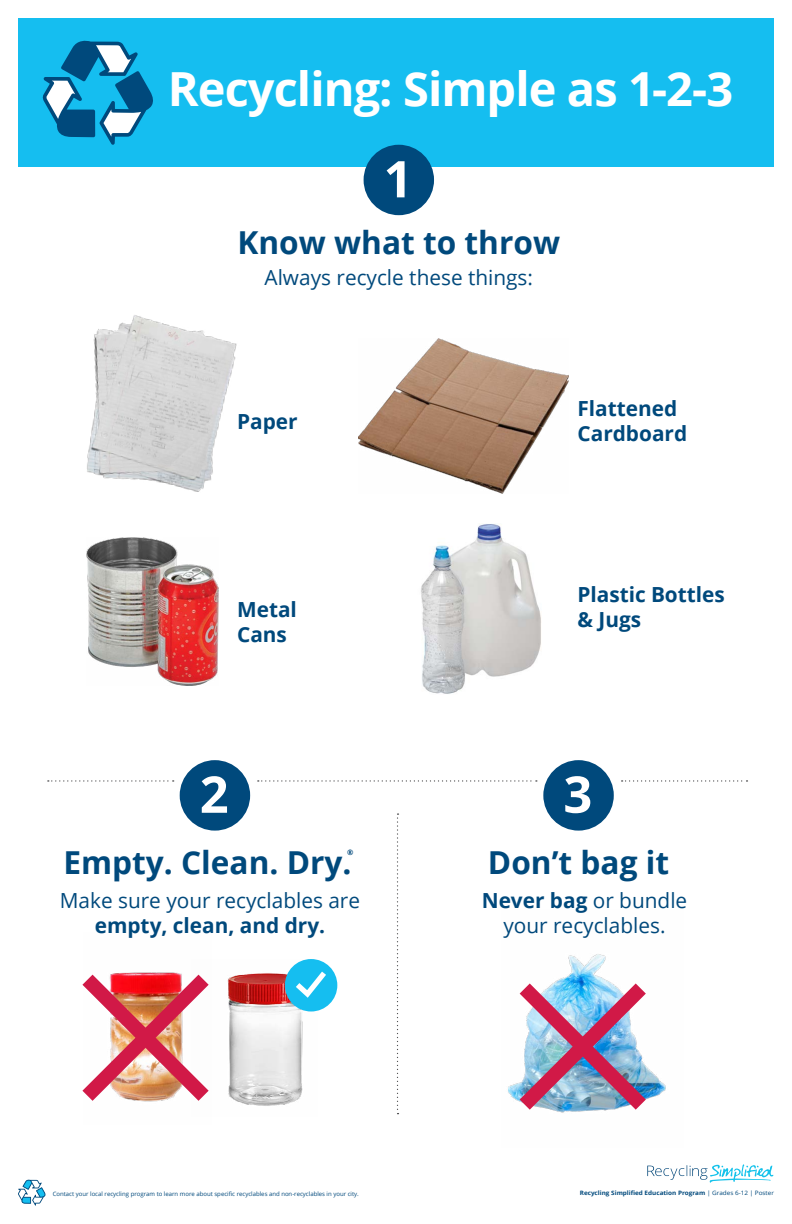
<style>
.page{position:relative;width:792px;height:1224px;background:#fff}
.page>*{position:absolute;margin:0;border:0;box-sizing:border-box;transform-origin:0 0}
.t1{font:700 50.6px "Open Sans";color:#fff}
.t2{font:700 47px "Open Sans";letter-spacing:-.02em;color:#fff}
.t3{font:700 31.6px "Open Sans";color:#00497c}
.t4{font:20.8px/25px "Open Sans";color:#00497c;text-align:center}
.t5{font:700 20.8px/25px "Open Sans";color:#00497c}
.t6{font:700 7.6px "Open Sans";color:#00497c}
.t7{font:6px "Open Sans";color:#00497c}
.t8{font:700 6px "Open Sans";color:#00497c;scale:1.06 1}
.s1{font-weight:700}
.s2{font-weight:400}
</style>
<div class="page">
<img style="left:359px;top:339px;width:210px;height:155px">
<img style="left:87px;top:538px;width:131px;height:147px">
<svg style="left:258px;top:780px;width:279px;height:2px"></svg>
<svg style="left:622px;top:780px;width:126px;height:2px"></svg>
<svg style="left:48px;top:780px;width:126px;height:2px"></svg>
<svg style="left:397px;top:813px;width:2px;height:301px"></svg>
<img style="left:87px;top:315px;width:150px;height:177px">
<div style="left:18px;top:18px;width:756px;height:148px;background:#15bef0"></div>
<div style="left:364px;top:145px;width:70px;height:70px;background:#00497c;border-radius:50%"></div>
<div style="left:543px;top:760px;width:71px;height:71px;background:#00497c;border-radius:50%"></div>
<div style="left:180px;top:760px;width:70px;height:71px;background:#00497c;border-radius:50%"></div>
<img style="left:227px;top:959px;width:91px;height:147px">
<div style="left:285px;top:959px;width:52px;height:53px;background:#15bef0;border-radius:50%"></div>
<svg style="left:290px;top:966px;width:41px;height:36px"></svg>
<img style="left:82px;top:972px;width:127px;height:130px">
<img style="left:568px;top:954px;width:98px;height:139px">
<img style="left:508px;top:968px;width:153px;height:145px">
<img style="left:421px;top:524px;width:120px;height:170px">
<svg style="left:43px;top:41px;width:110px;height:104px"></svg>
<svg style="left:647px;top:1164px;width:126px;height:19px"></svg>
<svg style="left:18px;top:1180px;width:28px;height:26px"></svg>
<h2 class="t2" style="left:168px;top:56px;width:567px">Recycling: Simple as 1-2-3</h2>
<h1 class="t1" style="left:384px;top:143px;width:30px">1</h1>
<h3 class="t3" style="left:238px;top:221px;width:324px">Know what to throw</h3>
<h3 class="t4" style="left:265px;top:264px;width:270px">Always recycle these things:</h3>
<h3 class="t5" style="left:237px;top:409px;width:62px">Paper</h3>
<h3 class="t5" style="left:578px;top:395px;width:111px">Flattened<br>Cardboard</h3>
<h3 class="t5" style="left:237px;top:597px;width:61px">Metal<br>Cans</h3>
<h3 class="t5" style="left:578px;top:581px;width:149px">Plastic Bottles &amp; Jugs</h3>
<h1 class="t1" style="left:200px;top:759px;width:30px">2</h1>
<h1 class="t1" style="left:563px;top:759px;width:30px">3</h1>
<h3 class="t3" style="left:63px;top:840px;width:290px">Empty. Clean. Dry.</h3>
<p class="t6" style="left:347px;top:847px;width:8px">®</p>
<h3 class="t3" style="left:488px;top:840px;width:183px">Don’t bag it</h3>
<h3 class="t4" style="left:60px;top:887px;width:302px">Make sure your recyclables are</h3>
<h3 class="t5" style="left:95px;top:912px;width:232px">empty, clean, and dry.</h3>
<h3 class="t4" style="left:482px;top:887px;width:207px"><span class="s1">Never bag</span> or bundle your recyclables.</h3>
<p class="t7" style="left:53px;top:1189px;width:308px">Contact your local recycling program to learn more about specific recyclables and non-recyclables in your city.</p>
<p class="t8" style="left:580px;top:1189px;width:185px">Recycling Simplified Education Program <span class="s2">| Grades 6-12 | Poster</span></p>
</div>
